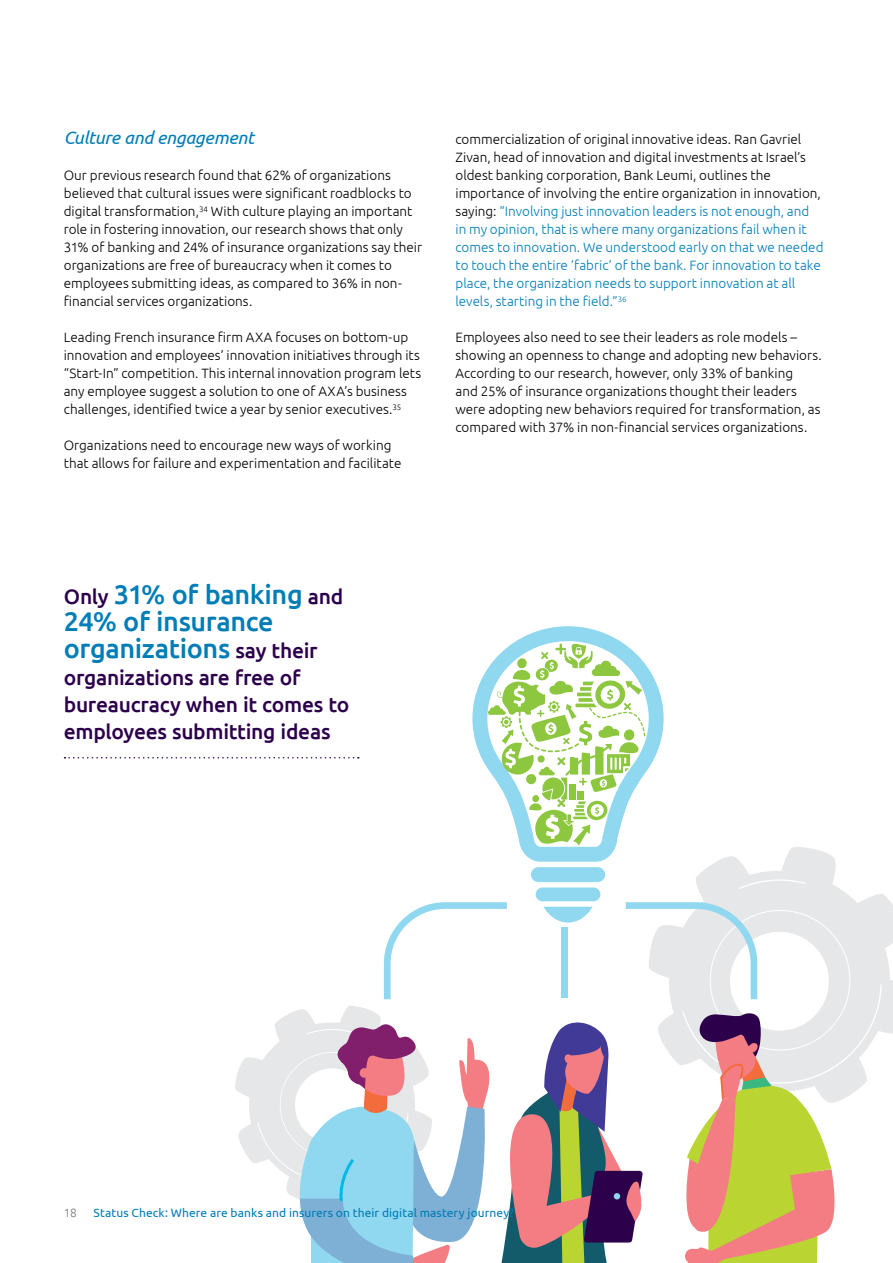
<style>
.page{position:relative;width:893px;height:1263px;background:#fff}
.page>*{position:absolute;margin:0;border:0;box-sizing:border-box;transform-origin:0 0}
.t1{font:500 27px/27px "Ubuntu";letter-spacing:-.015em;color:#007db7}
.t2{font:500 21px/27px "Ubuntu";letter-spacing:-.015em;color:#2c004b}
.t3{font:italic 18px "Ubuntu";letter-spacing:-.015em;color:#007db7}
.t4{font:300 13.5px/18px "Ubuntu";color:#000}
.t5{font:300 13.5px/18px "Ubuntu";color:#007db7}
.t6{font:12px "Ubuntu";letter-spacing:.005em;color:#007db7}
.t7{font:300 12px "Ubuntu";color:#77787b}
.s1{color:#000}
.s2{font-size:21px;color:#2c004b}
</style>
<div class="page">
<svg style="left:65px;top:757px;width:294px;height:1px"></svg>
<svg style="left:696px;top:847px;width:197px;height:187px;fill:#e6e7e8"></svg>
<svg style="left:739px;top:877px;width:67px;height:12px"></svg>
<svg style="left:472px;top:626px;width:192px;height:236px"></svg>
<div style="left:536px;top:887px;width:64px;height:14px;background:#90d7f0;border-radius:7px"></div>
<div style="left:531px;top:867px;width:74px;height:15px;background:#90d7f0;border-radius:7px"></div>
<svg style="left:235px;top:902px;width:647px;height:361px"></svg>
<svg style="left:488px;top:641px;width:157px;height:205px"></svg>
<h3 class="t3" style="left:64px;top:127px;width:192px">Culture and engagement</h3>
<p class="t4" style="left:64px;top:166px;width:360px">Our previous research found that 62% of organizations believed that cultural issues were significant roadblocks to digital transformation,<sup>34</sup> With culture playing an important role in fostering innovation, our research shows that only 31% of banking and 24% of insurance organizations say their organizations are free of bureaucracy when it comes to employees submitting ideas, as compared to 36% in non&shy;financial services organizations.</p>
<p class="t4" style="left:64px;top:328px;width:359px">Leading French insurance firm AXA focuses on bottom-up innovation and employees’ innovation initiatives through its “Start-In” competition. This internal innovation program lets any employee suggest a solution to one of AXA’s business challenges, identified twice a year by senior executives.<sup>35</sup></p>
<p class="t4" style="left:64px;top:436px;width:339px">Organizations need to encourage new ways of working that allows for failure and experimentation and facilitate</p>
<p class="t5" style="left:455px;top:130px;width:370px"><span class="s1">commercialization of original innovative ideas. Ran Gavriel Zivan, head of innovation and digital investments at Israel’s oldest banking corporation, Bank Leumi, outlines the importance of involving the entire organization in innovation, saying:</span> “Involving just innovation leaders is not enough, and in my opinion, that is where many organizations fail when it comes to innovation. We understood early on that we needed to touch the entire ‘fabric’ of the bank. For innovation to take place, the organization needs to support innovation at all levels, starting in the field.”<sup>36</sup></p>
<p class="t4" style="left:455px;top:328px;width:368px">Employees also need to see their leaders as role models – showing an openness to change and adopting new behaviors.<br>According to our research, however, only 33% of banking<br>and 25% of insurance organizations thought their leaders were adopting new behaviors required for transformation, as compared with 37% in non-financial services organizations.</p>
<h1 class="t1" style="left:64px;top:579px;width:281px"><span class="s2">Only</span> 31% of banking <span class="s2">and<br></span>24% of insurance organizations <span class="s2">say their</span></h1>
<h2 class="t2" style="left:64px;top:663px;width:287px">organizations are free of bureaucracy when it comes to employees submitting ideas</h2>
<p class="t7" style="left:64px;top:1205px;width:15px">18</p>
<p class="t6" style="left:94px;top:1205px;width:422px">Status Check: Where are banks and insurers on their digital mastery journey?</p>
</div>
